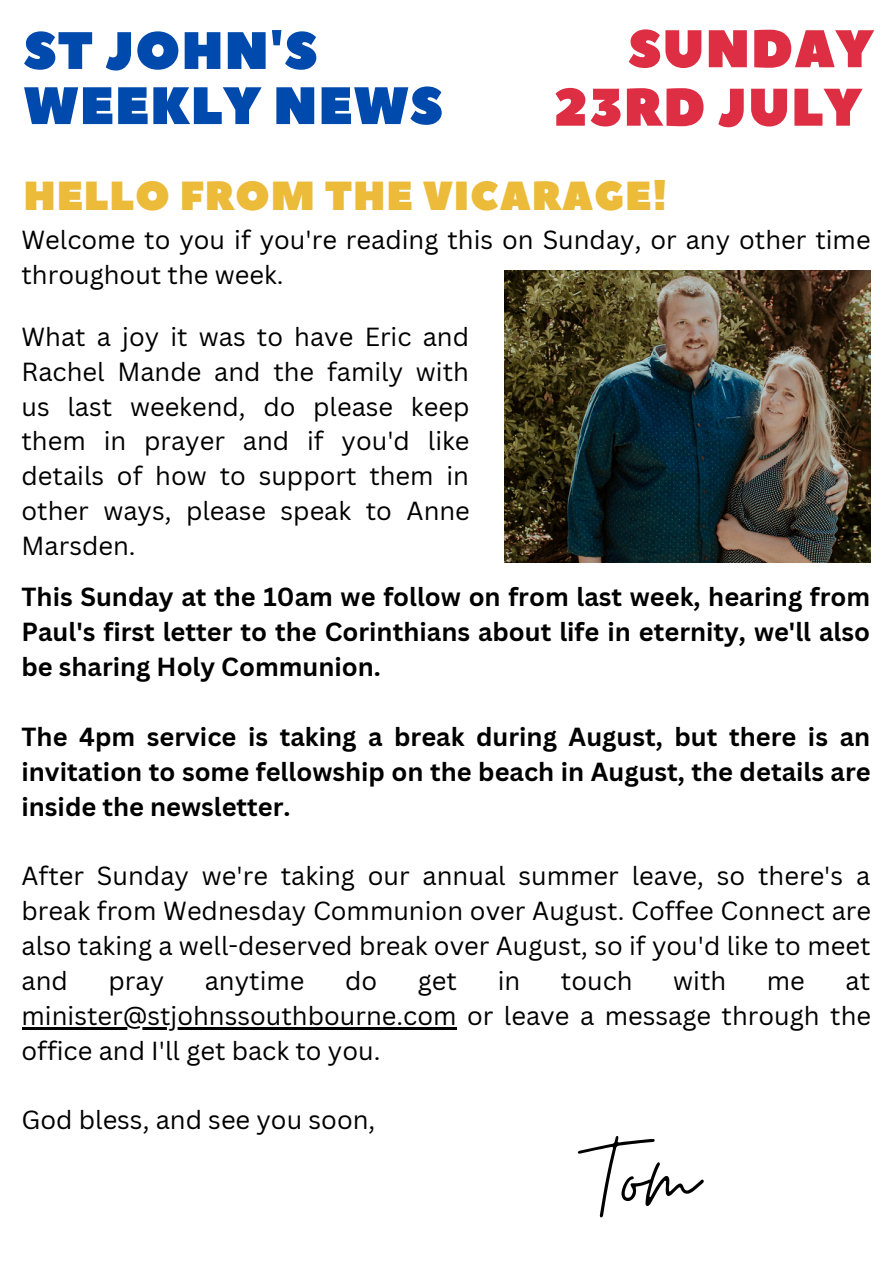
<style>
.page{position:relative;width:893px;height:1264px;background:#fff}
.page>*{position:absolute;margin:0;border:0;box-sizing:border-box;transform-origin:0 0}
.t1{font:122.55px "Moon Time";color:#000}
.t2{font:52.8px "Peace Sans";letter-spacing:.02em;color:#dd2e44}
.t3{font:52.5px/55.1px "Peace Sans";letter-spacing:.02em;color:#004aad}
.t4{font:40.5px "Peace Sans";letter-spacing:.02em;color:#ecbb39}
.t5{font:25.5px/34.8px "Canva Sans";color:#000;text-align:justify}
.t6{font:700 25.5px/34.8px "Canva Sans";color:#000;text-align:justify}
</style>
<div class="page">
<img style="left:504px;top:270px;width:366px;height:292px">
<hr style="left:22px;top:1026px;width:434px;height:3px;background:#000">
<p class="t3" style="left:24px;top:25px;width:420px">ST JOHN'S<br>WEEKLY NEWS</p>
<p class="t2" style="left:628px;top:14px;width:246px">SUNDAY</p>
<p class="t2" style="left:553px;top:72px;width:310px">23RD JULY</p>
<p class="t4" style="left:24px;top:169px;width:645px">HELLO FROM THE VICARAGE!</p>
<p class="t5" style="left:22px;top:222px;width:850px">Welcome to you if you're reading this on Sunday, or any other time throughout the week.</p>
<p class="t5" style="left:22px;top:318px;width:450px">What a joy it was to have Eric and Rachel Mande and the family with us last weekend, do please keep them in prayer and if you'd like details of how to support them in other ways, please speak to Anne Marsden.</p>
<p class="t6" style="left:22px;top:579px;width:850px">This Sunday at the 10am we follow on from last week, hearing from Paul's first letter to the Corinthians about life in eternity, we'll also be sharing Holy Communion.</p>
<p class="t6" style="left:22px;top:718px;width:850px">The 4pm service is taking a break during August, but there is an invitation to some fellowship on the beach in August, the details are inside the newsletter.</p>
<p class="t5" style="left:22px;top:858px;width:851px">After Sunday we're taking our annual summer leave, so there's a break from Wednesday Communion over August. Coffee Connect are also taking a well-deserved break over August, so if you'd like to meet and</p>
<p class="t5" style="left:108px;top:962px;width:57px">pray</p>
<p class="t5" style="left:205px;top:962px;width:101px">anytime</p>
<p class="t5" style="left:345px;top:962px;width:34px">do</p>
<p class="t5" style="left:418px;top:962px;width:41px">get</p>
<p class="t5" style="left:497px;top:962px;width:24px">in</p>
<p class="t5" style="left:561px;top:962px;width:73px">touch</p>
<p class="t5" style="left:673px;top:962px;width:55px">with</p>
<p class="t5" style="left:766px;top:962px;width:39px">me</p>
<p class="t5" style="left:22px;top:962px;width:851px;text-indent:824px">at minister@stjohnssouthbourne.com or leave a message through the office and I'll get back to you.</p>
<p class="t5" style="left:22px;top:1101px;width:355px">God bless, and see you soon,</p>
<p class="t1" style="left:589px;top:1102px;width:110px">Tom</p>
</div>
